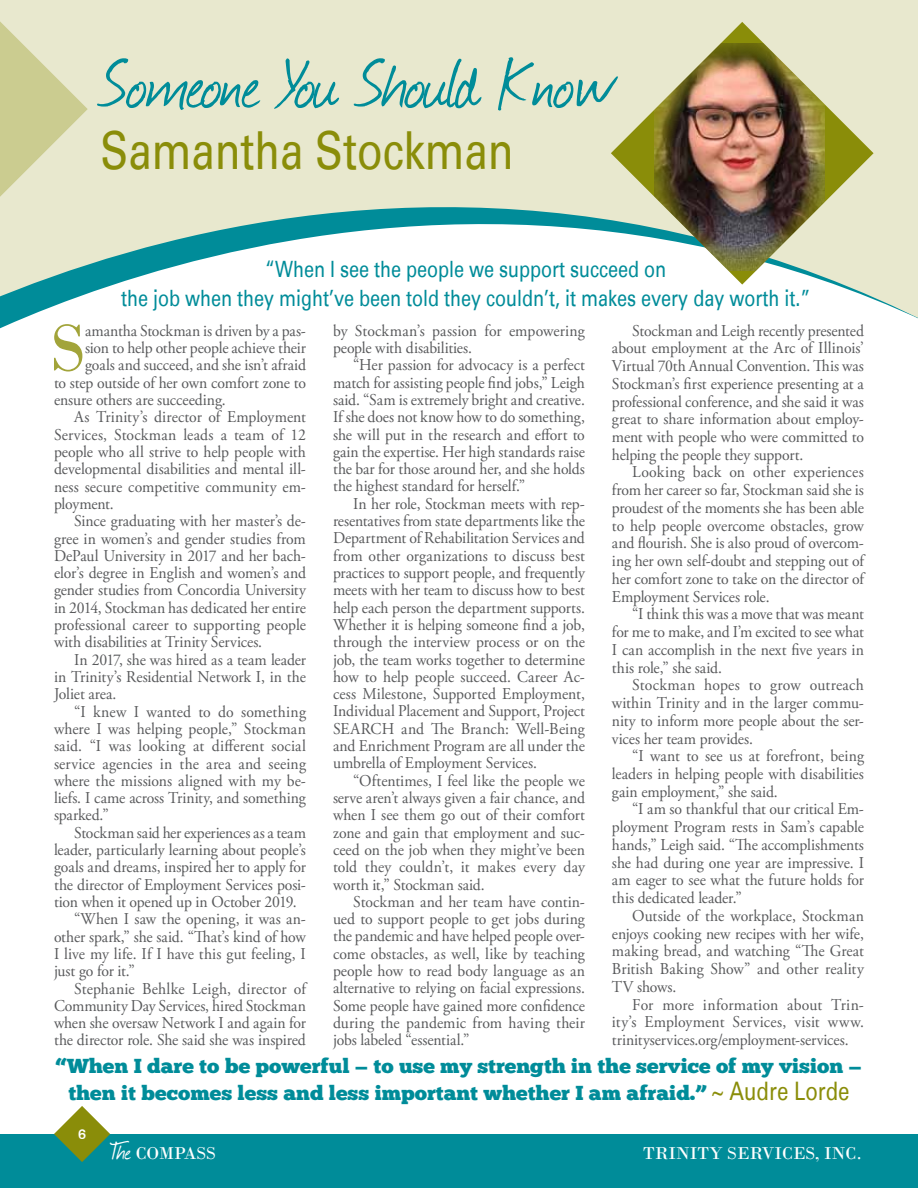
<style>
.page{position:relative;width:918px;height:1188px;background:#fff}
.page>*{position:absolute;margin:0;border:0;box-sizing:border-box;transform-origin:0 0}
.t1{font:79.5px "Journal";letter-spacing:-.015em;color:#008c99}
.t2{font:69.15px "Bodoni";color:#a2a43a;scale:.95 1}
.t3{font:52.5px "Univers";color:#8a8d09;scale:.8 1}
.t4{font:22.5px/28.5px "Univers";color:#008c99;text-align:center;scale:.8 1}
.t5{font:20.25px/27px "Chunk Five";color:#008c99;text-align:center;scale:1.06 1}
.t6{font:18px "Bodoni";color:#fff}
.t7{font:16.5px/17.2px "Adobe Garamond Pro";letter-spacing:-.005em;color:#58595b;text-align:justify;scale:.95 1}
.t8{font:16.5px "Adobe Garamond Pro";letter-spacing:.015em;color:#58595b;scale:.95 1}
.t9{font:700 expanded 13.5px "Univers";color:#fff;scale:.8 1}
.s1{font-family:"Univers";font-size:25.5px;color:#8a8d09}
.s2{font-family:"Journal";font-size:27px}
</style>
<div class="page">
<div style="left:0;top:1134px;width:918px;height:54px;background:#008c99"></div>
<svg style="left:54px;top:1106px;width:56px;height:56px"></svg>
<svg style="left:0;top:0;width:918px;height:329px;fill:#e8e8ce"></svg>
<svg style="left:611px;top:22px;width:263px;height:263px;background:#d7dab4"></svg>
<img style="left:654px;top:43px;width:171px;height:227px">
<svg style="left:0;top:21px;width:88px;height:176px;background:#d9d9ae"></svg>
<h1 class="t1" style="left:100px;top:30px;width:514px">Someone You Should Know</h1>
<h3 class="t3" style="left:100px;top:119px;width:518px">Samantha Stockman</h3>
<h3 class="t4" style="left:121px;top:255px;width:863px">“When I see the people we support succeed on<br>the job when they might’ve been told they couldn’t, it makes every day worth it.”</h3>
<h2 class="t2" style="left:50px;top:307px;width:39px">S</h2>
<p class="t7" style="left:85px;top:323px;width:234px">amantha Stockman is driven by a pas-</p>
<p class="t7" style="left:85px;top:340px;width:234px">sion to help other people achieve their</p>
<p class="t7" style="left:85px;top:357px;width:234px">goals and succeed, and she isn’t afraid</p>
<p class="t7" style="left:54px;top:374px;width:267px">to step outside of her own comfort zone to</p>
<p class="t7" style="left:54px;top:392px;width:182px">ensure others are succeeding.</p>
<p class="t7" style="left:74px;top:409px;width:245px">As Trinity’s director of Employment</p>
<p class="t8" style="left:54px;top:425px;width:267px">Services, Stockman leads a team of 12</p>
<p class="t7" style="left:54px;top:444px;width:267px">people who all strive to help people with</p>
<p class="t7" style="left:54px;top:461px;width:267px">developmental disabilities and mental ill-</p>
<p class="t7" style="left:54px;top:478px;width:267px">ness secure competitive community em-</p>
<p class="t7" style="left:54px;top:496px;width:65px">ployment.</p>
<p class="t7" style="left:74px;top:513px;width:245px">Since graduating with her master’s de-</p>
<p class="t7" style="left:54px;top:530px;width:267px">gree in women’s and gender studies from</p>
<p class="t7" style="left:54px;top:548px;width:267px">DePaul University in 2017 and her bach-</p>
<p class="t7" style="left:54px;top:565px;width:267px">elor’s degree in English and women’s and</p>
<p class="t7" style="left:54px;top:582px;width:267px">gender studies from Concordia University</p>
<p class="t7" style="left:54px;top:599px;width:267px">in 2014, Stockman has dedicated her entire</p>
<p class="t7" style="left:54px;top:617px;width:267px">professional career to supporting people</p>
<p class="t7" style="left:54px;top:634px;width:221px">with disabilities at Trinity Services.</p>
<p class="t7" style="left:74px;top:651px;width:245px">In 2017, she was hired as a team leader</p>
<p class="t7" style="left:54px;top:669px;width:267px">in Trinity’s Residential Network I, in the</p>
<p class="t7" style="left:54px;top:686px;width:67px">Joliet area.</p>
<p class="t7" style="left:74px;top:703px;width:245px">“I knew I wanted to do something</p>
<p class="t7" style="left:54px;top:721px;width:267px">where I was helping people,” Stockman</p>
<p class="t7" style="left:54px;top:738px;width:267px">said. “I was looking at different social</p>
<p class="t7" style="left:54px;top:755px;width:267px">service agencies in the area and seeing</p>
<p class="t7" style="left:54px;top:773px;width:267px">where the missions aligned with my be-</p>
<p class="t7" style="left:54px;top:790px;width:267px">liefs. I came across Trinity, and something</p>
<p class="t7" style="left:54px;top:807px;width:59px">sparked.”</p>
<p class="t7" style="left:74px;top:825px;width:245px">Stockman said her experiences as a team</p>
<p class="t7" style="left:54px;top:842px;width:267px">leader, particularly learning about people’s</p>
<p class="t7" style="left:54px;top:859px;width:267px">goals and dreams, inspired her to apply for</p>
<p class="t7" style="left:54px;top:876px;width:267px">the director of Employment Services posi-</p>
<p class="t7" style="left:54px;top:894px;width:257px">tion when it opened up in October 2019.</p>
<p class="t7" style="left:74px;top:911px;width:245px">“When I saw the opening, it was an-</p>
<p class="t7" style="left:54px;top:928px;width:267px">other spark,” she said. “That’s kind of how</p>
<p class="t7" style="left:54px;top:946px;width:267px">I live my life. If I have this gut feeling, I</p>
<p class="t7" style="left:54px;top:963px;width:87px">just go for it.”</p>
<p class="t7" style="left:74px;top:980px;width:245px">Stephanie Behlke Leigh, director of</p>
<p class="t7" style="left:54px;top:998px;width:267px">Community Day Services, hired Stockman</p>
<p class="t7" style="left:54px;top:1015px;width:267px">when she oversaw Network I and again for</p>
<p class="t7" style="left:54px;top:1032px;width:267px">the director role. She said she was inspired</p>
<p class="t7" style="left:333px;top:322px;width:267px">by Stockman’s passion for empowering people with disabilities.</p>
<p class="t7" style="left:333px;top:357px;width:267px;text-indent:20px">“Her passion for advocacy is a perfect match for assisting people find jobs,” Leigh said. “Sam is extremely bright and creative.<br>If she does not know how to do something, she will put in the research and effort to gain the expertise. Her high standards raise the bar for those around her, and she holds the highest standard for herself.”</p>
<p class="t7" style="left:333px;top:496px;width:267px;text-indent:20px">In her role, Stockman meets with rep&shy;resentatives from state departments like the Department of Rehabilitation Services and from other organizations to discuss best practices to support people, and frequently meets with her team to discuss how to best help each person the department supports.<br>Whether it is helping someone find a job, through the interview process or on the job, the team works together to determine how to help people succeed. Career Ac&shy;cess Milestone, Supported Employment, Individual Placement and Support, Project SEARCH and The Branch: Well-Being and Enrichment Program are all under the umbrella of Employment Services.</p>
<p class="t7" style="left:333px;top:772px;width:267px;text-indent:20px">“Oftentimes, I feel like the people we serve aren’t always given a fair chance, and when I see them go out of their comfort zone and gain that employment and suc&shy;ceed on the job when they might’ve been told they couldn’t, it makes every day worth it,” Stockman said.</p>
<p class="t7" style="left:333px;top:894px;width:267px;text-indent:20px">Stockman and her team have contin&shy;ued to support people to get jobs during the pandemic and have helped people over&shy;come obstacles, as well, like by teaching people how to read body language as an alternative to relying on facial expressions.<br>Some people have gained more confidence during the pandemic from having their jobs labeled “essential.”</p>
<p class="t7" style="left:612px;top:322px;width:267px;line-height:17.7px;text-indent:20px">Stockman and Leigh recently presented about employment at the Arc of Illinois’ Virtual 70th Annual Convention. This was Stockman’s first experience presenting at a professional conference, and she said it was great to share information about employ&shy;ment with people who were committed to helping the people they support.</p>
<p class="t7" style="left:612px;top:464px;width:267px;line-height:17.7px;text-indent:20px">Looking back on other experiences from her career so far, Stockman said she is proudest of the moments she has been able to help people overcome obstacles, grow and flourish. She is also proud of overcom&shy;ing her own self-doubt and stepping out of her comfort zone to take on the director of Employment Services role.</p>
<p class="t7" style="left:612px;top:606px;width:267px;line-height:17.7px;text-indent:20px">“I think this was a move that was meant for me to make, and I’m excited to see what I can accomplish in the next five years in this role,” she said.</p>
<p class="t7" style="left:612px;top:677px;width:267px;line-height:17.7px;text-indent:20px">Stockman hopes to grow outreach within Trinity and in the larger commu&shy;nity to inform more people about the ser&shy;vices her team provides.</p>
<p class="t7" style="left:612px;top:748px;width:267px;line-height:17.7px;text-indent:20px">“I want to see us at forefront, being leaders in helping people with disabilities gain employment,” she said.</p>
<p class="t7" style="left:612px;top:801px;width:267px;line-height:17.7px;text-indent:20px">“I am so thankful that our critical Em&shy;ployment Program rests in Sam’s capable hands,” Leigh said. “The accomplishments she had during one year are impressive. I am eager to see what the future holds for this dedicated leader.”</p>
<p class="t7" style="left:612px;top:907px;width:267px;line-height:17.7px;text-indent:20px">Outside of the workplace, Stockman enjoys cooking new recipes with her wife, making bread, and watching “The Great British Baking Show” and other reality TV shows.</p>
<p class="t7" style="left:612px;top:996px;width:267px;line-height:17.7px;text-indent:20px">For more information about Trin&shy;ity’s Employment Services, visit www. trinityservices.org/employment-services.</p>
<p class="t5" style="left:56px;top:1053px;width:762px">“When I dare to be powerful — to use my strength in the service of my vision — then it becomes less and less important whether I am afraid.” <span class="s1">~ Audre Lorde</span></p>
<p class="t9" style="left:78px;top:1127px;width:11px">6</p>
<p class="t6" style="left:110px;top:1143px;width:107px"><span class="s2">The</span> COMPASS</p>
<p class="t6" style="left:643px;top:1143px;width:220px">TRINITY SERVICES, INC.</p>
</div>
